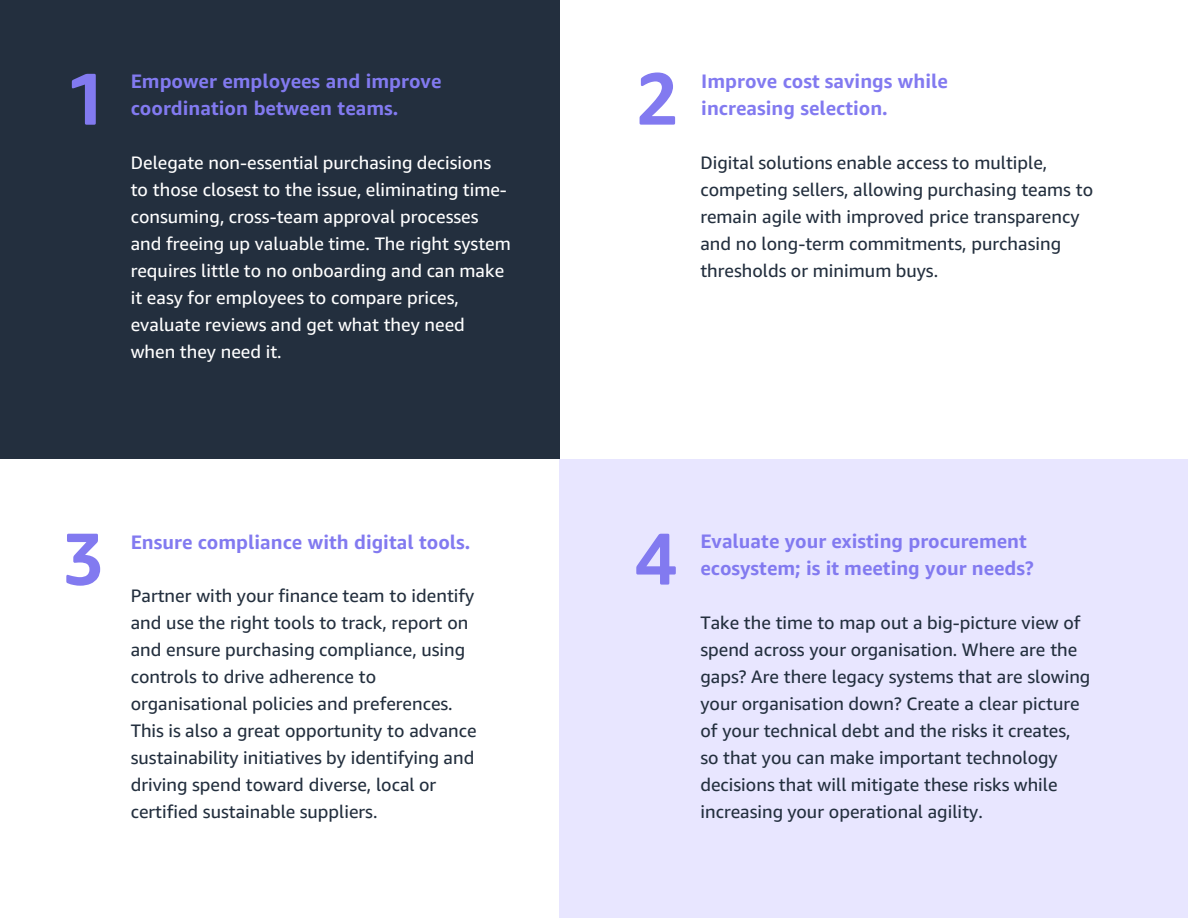
<style>
.page{position:relative;width:1188px;height:918px;background:#fff}
.page>*{position:absolute;margin:0;border:0;box-sizing:border-box;transform-origin:0 0}
.t1{font:700 73.5px "Amazon Ember Display";color:#827af0}
.t2{font:700 19.5px/27px "Amazon Ember";color:#827af0}
.t3{font:18px/27px "Amazon Ember";color:#232f3e}
.t4{font:18px/27px "Amazon Ember";color:#fff}
</style>
<div class="page">
<div style="left:559px;top:459px;width:629px;height:459px;background:#e8e6ff"></div>
<div style="left:0;top:0;width:559px;height:459px;background:#232f3e"></div>
<p class="t1" style="left:65px;top:53px;width:45px">1</p>
<p class="t2" style="left:131px;top:68px;width:312px">Empower employees and improve coordination between teams.</p>
<p class="t4" style="left:131px;top:149px;width:382px">Delegate non-essential purchasing decisions to those closest to the issue, eliminating time&shy;consuming, cross-team approval processes and freeing up valuable time. The right system requires little to no onboarding and can make it easy for employees to compare prices, evaluate reviews and get what they need when they need it.</p>
<p class="t1" style="left:636px;top:53px;width:45px">2</p>
<p class="t2" style="left:701px;top:68px;width:248px">Improve cost savings while increasing selection.</p>
<p class="t3" style="left:700px;top:150px;width:394px">Digital solutions enable access to multiple, competing sellers, allowing purchasing teams to remain agile with improved price transparency and no long-term commitments, purchasing thresholds or minimum buys.</p>
<p class="t1" style="left:62px;top:513px;width:45px">3</p>
<p class="t2" style="left:700px;top:528px;width:335px">Evaluate your existing procurement ecosystem; is it meeting your needs?</p>
<p class="t3" style="left:700px;top:609px;width:391px">Take the time to map out a big-picture view of spend across your organisation. Where are the gaps? Are there legacy systems that are slowing your organisation down? Create a clear picture of your technical debt and the risks it creates, so that you can make important technology decisions that will mitigate these risks while increasing your operational agility.</p>
<p class="t1" style="left:635px;top:513px;width:45px">4</p>
<p class="t2" style="left:131px;top:529px;width:341px">Ensure compliance with digital tools.</p>
<p class="t3" style="left:131px;top:582px;width:347px">Partner with your finance team to identify and use the right tools to track, report on and ensure purchasing compliance, using controls to drive adherence to organisational policies and preferences.<br>This is also a great opportunity to advance sustainability initiatives by identifying and driving spend toward diverse, local or certified sustainable suppliers.</p>
</div>
